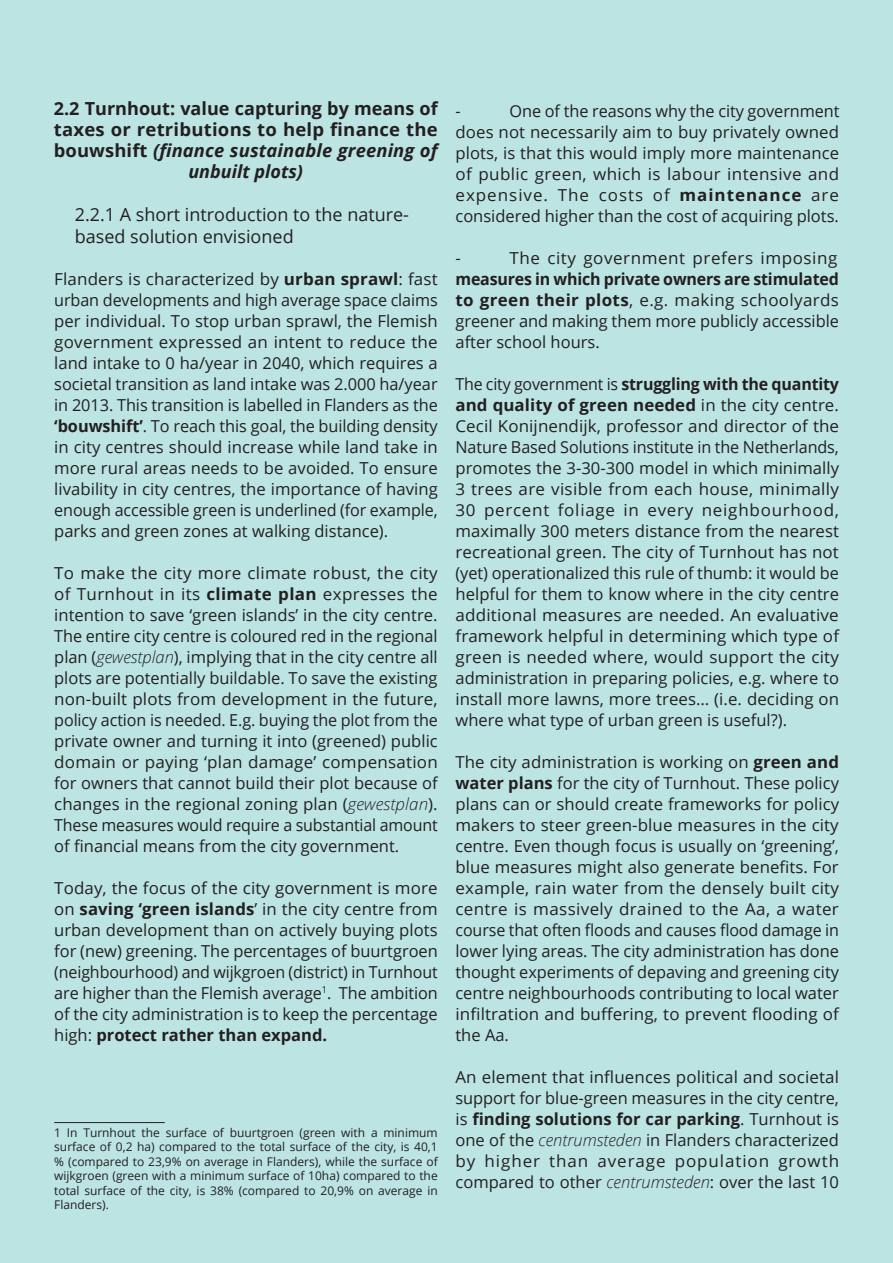
<style>
.page{position:relative;width:893px;height:1263px;background:#bce4e3}
.page>*{position:absolute;margin:0;border:0;box-sizing:border-box;transform-origin:0 0}
.subtitel__Leie{font:700 18px/21px "Open Sans";letter-spacing:.01em;color:#231f20;text-align:center}
.subtitel__Leie-2{font:18px/22.5px "Open Sans";color:#231f20}
.Tekst{font:16.5px/21px "Open Sans";color:#231f20;text-align:justify}
.voetnoten_nota{font:12px/14.4px "Open Sans";color:#231f20;text-align:justify}
.s1{font-style:italic}
.s2{font-weight:700}
.s3{font-weight:300;font-style:italic}
</style>
<div class="page">
<hr style="left:54px;top:1122px;width:111px;height:1px;background:#231f20">
<p class="subtitel__Leie" style="left:54px;top:98px;width:386px">2.2 Turnhout: value capturing by means of taxes or retributions to help finance the bouwshift <span class="s1">(finance sustainable greening of unbuilt plots)</span></p>
<p class="subtitel__Leie-2" style="left:75px;top:202px;width:336px">2.2.1 A short introduction to the nature&shy;based solution envisioned</p>
<p class="Tekst" style="left:54px;top:268px;width:385px">Flanders is characterized by <span class="s2">urban sprawl</span>: fast urban developments and high average space claims per individual. To stop urban sprawl, the Flemish government expressed an intent to reduce the land intake to 0 ha/year in 2040, which requires a societal transition as land intake was 2.000 ha/year in 2013. This transition is labelled in Flanders as the <span class="s2">‘bouwshift’</span>. To reach this goal, the building density in city centres should increase while land take in more rural areas needs to be avoided. To ensure livability in city centres, the importance of having enough accessible green is underlined (for example, parks and green zones at walking distance).</p>
<p class="Tekst" style="left:54px;top:562px;width:385px">To make the city more climate robust, the city of Turnhout in its <span class="s2">climate plan</span> expresses the intention to save ‘green islands’ in the city centre.<br>The entire city centre is coloured red in the regional plan (<span class="s3">gewestplan</span>), implying that in the city centre all plots are potentially buildable. To save the existing non-built plots from development in the future, policy action is needed. E.g. buying the plot from the private owner and turning it into (greened) public domain or paying ‘plan damage’ compensation for owners that cannot build their plot because of changes in the regional zoning plan (<span class="s3">gewestplan</span>).<br>These measures would require a substantial amount of financial means from the city government.</p>
<p class="Tekst" style="left:54px;top:877px;width:385px">Today, the focus of the city government is more on <span class="s2">saving ‘green islands</span>’ in the city centre from urban development than on actively buying plots for (new) greening. The percentages of buurtgroen (neighbourhood) and wijkgroen (district) in Turnhout are higher than the Flemish average<sup>1</sup>. The ambition of the city administration is to keep the percentage high: <span class="s2">protect rather than expand.</span></p>
<p class="voetnoten_nota" style="left:54px;top:1125px;width:385px">1 In Turnhout the surface of buurtgroen (green with a minimum surface of 0,2 ha) compared to the total surface of the city, is 40,1 % (compared to 23,9% on average in Flanders), while the surface of wijkgroen (green with a minimum surface of 10ha) compared to the total surface of the city, is 38% (compared to 20,9% on average in Flanders).</p>
<p class="Tekst" style="left:455px;top:100px;width:386px;text-indent:54px">One of the reasons why the city government does not necessarily aim to buy privately owned plots, is that this would imply more maintenance of public green, which is labour intensive and expensive. The costs of <span class="s2">maintenance</span> are considered higher than the cost of acquiring plots.</p>
<p class="Tekst" style="left:455px;top:247px;width:7px">-</p>
<p class="Tekst" style="left:455px;top:100px;width:7px">-</p>
<p class="Tekst" style="left:455px;top:247px;width:385px;text-indent:54px">The city government prefers imposing <span class="s2">measures in which private owners are stimulated to green their plots</span>, e.g. making schoolyards greener and making them more publicly accessible after school hours.</p>
<p class="Tekst" style="left:455px;top:373px;width:385px">The city government is <span class="s2">struggling with the quantity and quality of green needed</span> in the city centre.<br>Cecil Konijnendijk, professor and director of the Nature Based Solutions institute in the Netherlands, promotes the 3-30-300 model in which minimally 3 trees are visible from each house, minimally 30 percent foliage in every neighbourhood, maximally 300 meters distance from the nearest recreational green. The city of Turnhout has not (yet) operationalized this rule of thumb: it would be helpful for them to know where in the city centre additional measures are needed. An evaluative framework helpful in determining which type of green is needed where, would support the city administration in preparing policies, e.g. where to install more lawns, more trees… (i.e. deciding on where what type of urban green is useful?).</p>
<p class="Tekst" style="left:455px;top:751px;width:385px">The city administration is working on <span class="s2">green and water plans</span> for the city of Turnhout. These policy plans can or should create frameworks for policy makers to steer green-blue measures in the city centre. Even though focus is usually on ‘greening’, blue measures might also generate benefits. For example, rain water from the densely built city centre is massively drained to the Aa, a water course that often floods and causes flood damage in lower lying areas. The city administration has done thought experiments of depaving and greening city centre neighbourhoods contributing to local water infiltration and buffering, to prevent flooding of the Aa.</p>
<p class="Tekst" style="left:455px;top:1066px;width:385px">An element that influences political and societal support for blue-green measures in the city centre, is <span class="s2">finding solutions for car parking</span>. Turnhout is one of the <span class="s3">centrumsteden</span> in Flanders characterized by higher than average population growth compared to other <span class="s3">centrumsteden</span>: over the last 10</p>
</div>
